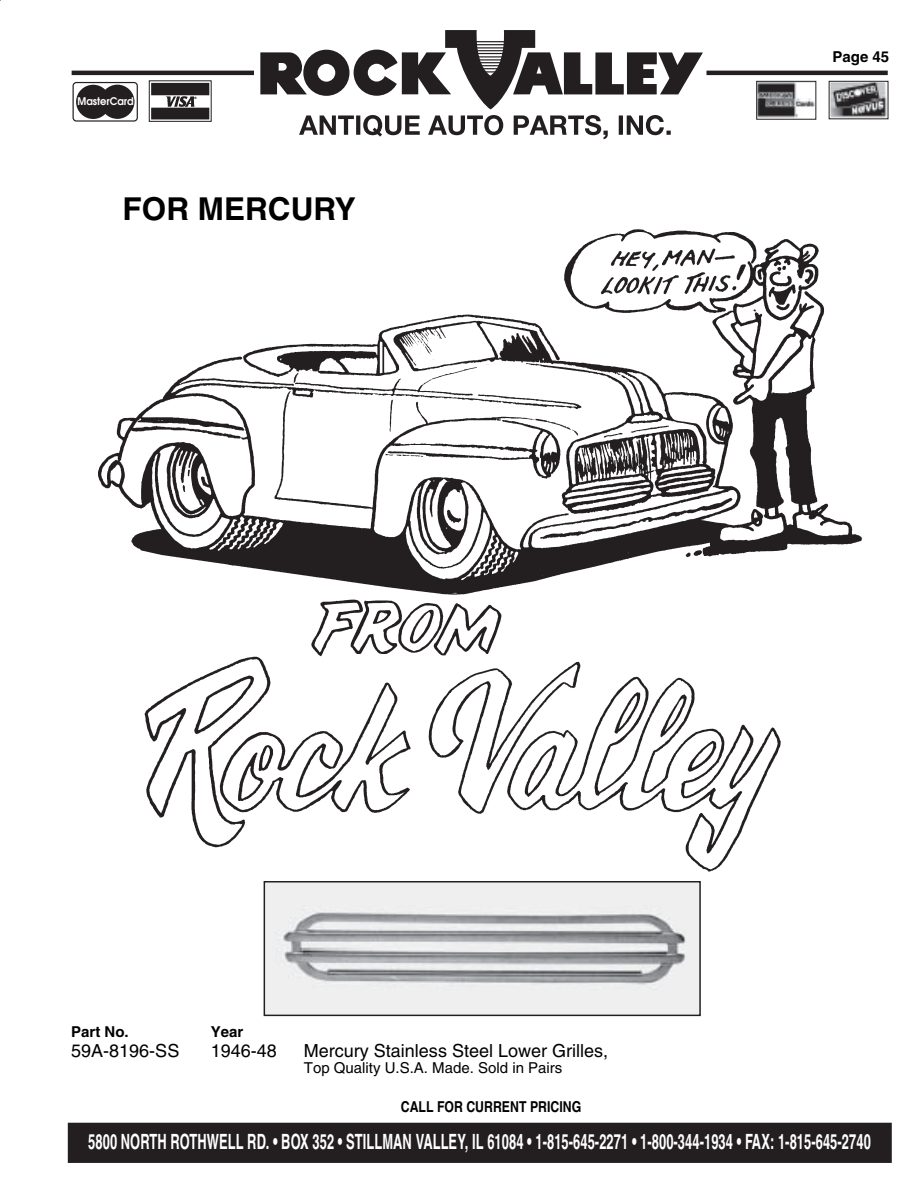
<style>
.page{position:relative;width:917px;height:1188px;background:#fff}
.page>*{position:absolute;margin:0;border:0;box-sizing:border-box;transform-origin:0 0}
.t1{font:700 31.5px "Helvetica";color:#000}
.t2{font:700 21px "Helvetica";letter-spacing:.005em;color:#fff;scale:.61 1}
.t3{font:18px "Helvetica";color:#000}
.t4{font:15px "Helvetica";color:#000}
.t5{font:700 condensed 15px "Helvetica";color:#000}
.t6{font:700 15px "Helvetica";color:#000}
.t7{font:600 10.5px "Avant Garde";color:#fff;scale:.94 1}
.t8{font:700 3px "Helvetica";color:#000}
</style>
<div class="page">
<img style="left:98px;top:239px;width:764px;height:633px">
<img style="left:266px;top:883px;width:431px;height:129px">
<div style="left:263px;top:880px;width:437px;height:135px;border:2px solid #231f20"></div>
<svg style="left:98px;top:139px;width:660px;height:228px"></svg>
<div style="left:97px;top:132px;width:260px;height:96px;background:#fff"></div>
<svg style="left:71px;top:30px;width:818px;height:109px"></svg>
<div style="left:68px;top:1122px;width:823px;height:40px;background:#231f20"></div>
<p class="t7" style="left:77px;top:95px;width:61px">MasterCard</p>
<p class="t8" style="left:194px;top:96px;width:4px">®</p>
<h1 class="t1" style="left:123px;top:190px;width:234px">FOR MERCURY</h1>
<p class="t6" style="left:832px;top:47px;width:58px">Page 45</p>
<p class="t6" style="left:71px;top:1022px;width:59px">Part No.</p>
<p class="t6" style="left:211px;top:1022px;width:34px">Year</p>
<p class="t3" style="left:71px;top:1039px;width:110px">59A-8196-SS</p>
<p class="t3" style="left:211px;top:1039px;width:68px">1946-48</p>
<p class="t3" style="left:304px;top:1039px;width:306px">Mercury Stainless Steel Lower Grilles,</p>
<p class="t4" style="left:304px;top:1059px;width:260px">Top Quality U.S.A. Made. Sold in Pairs</p>
<p class="t5" style="left:401px;top:1096px;width:182px">CALL FOR CURRENT PRICING</p>
<p class="t2" style="left:88px;top:1128px;width:1284px">5800 NORTH ROTHWELL RD. • BOX 352 • STILLMAN VALLEY, IL 61084 • 1-815-645-2271 • 1-800-344-1934 • FAX: 1-815-645-2740</p>
</div>
